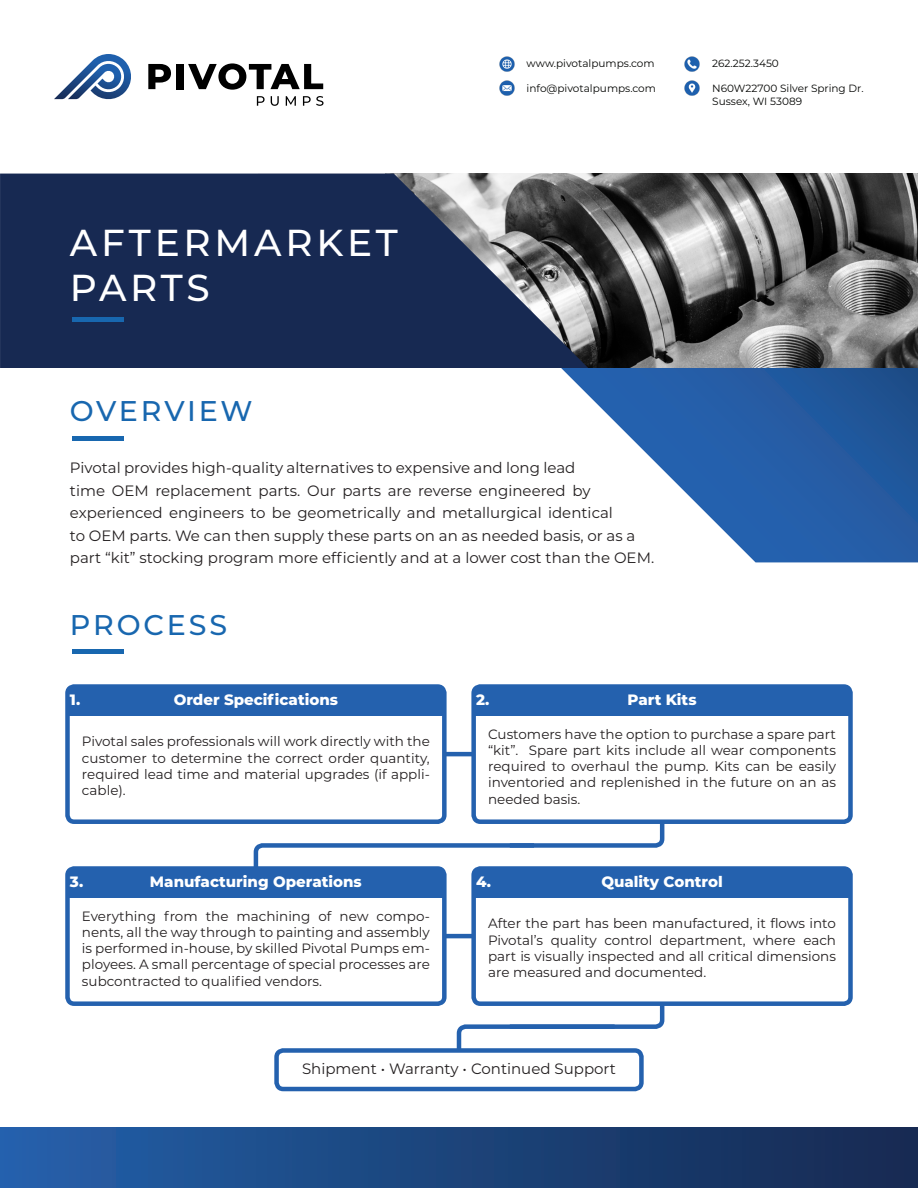
<style>
.page{position:relative;width:918px;height:1188px;background:#fff}
.page>*{position:absolute;margin:0;border:0;box-sizing:border-box;transform-origin:0 0}
.t1{font:500 37.5px "Montserrat";letter-spacing:.1em;color:#fff}
.t2{font:500 28.5px "Montserrat";letter-spacing:.1em;color:#1867af}
.t3{font:15px/22.5px "Montserrat";color:#231f20}
.t4{font:800 15px "Montserrat";color:#fff}
.t5{font:13.5px/16.2px "Montserrat";color:#231f20;text-align:justify}
.t6{font:10.5px "Montserrat";color:#040503}
</style>
<div class="page">
<svg style="left:54px;top:54px;width:77px;height:46px"></svg>
<svg style="left:148px;top:64px;width:23px;height:25px"></svg>
<div style="left:177px;top:64px;width:7px;height:25px;background:#000"></div>
<svg style="left:188px;top:63px;width:135px;height:27px"></svg>
<svg style="left:257px;top:96px;width:8px;height:10px"></svg>
<svg style="left:271px;top:96px;width:8px;height:10px"></svg>
<svg style="left:286px;top:96px;width:10px;height:10px"></svg>
<svg style="left:303px;top:96px;width:21px;height:10px"></svg>
<img style="left:684px;top:56px;width:16px;height:16px">
<img style="left:684px;top:80px;width:16px;height:16px">
<img style="left:499px;top:80px;width:16px;height:16px">
<img style="left:499px;top:56px;width:16px;height:16px">
<img style="left:588px;top:174px;width:330px;height:194px">
<svg style="left:0;top:174px;width:588px;height:194px;background:#2a3a5d"></svg>
<svg style="left:561px;top:368px;width:357px;height:194px"></svg>
<hr style="left:72px;top:318px;width:52px;height:4px;background:#1867af">
<hr style="left:72px;top:436px;width:52px;height:4px;background:#1867af">
<hr style="left:72px;top:650px;width:52px;height:4px;background:#1867af">
<div style="left:0;top:1128px;width:918px;height:60px;background:linear-gradient(to right,#2460a9,#152950)"></div>
<div style="left:274px;top:1048px;width:370px;height:43px;border:4px solid #2461ae;border-radius:7px"></div>
<div style="left:65px;top:684px;width:382px;height:140px;border:4px solid #2461ae;border-radius:7px"></div>
<div style="left:69px;top:688px;width:374px;height:27px;background:#2461ae"></div>
<div style="left:65px;top:866px;width:382px;height:140px;border:4px solid #2461ae;border-radius:7px"></div>
<div style="left:69px;top:870px;width:374px;height:27px;background:#2461ae"></div>
<div style="left:471px;top:866px;width:382px;height:140px;border:4px solid #2461ae;border-radius:7px"></div>
<div style="left:475px;top:870px;width:374px;height:27px;background:#2461ae"></div>
<div style="left:471px;top:684px;width:382px;height:140px;border:4px solid #2461ae;border-radius:7px"></div>
<div style="left:475px;top:688px;width:374px;height:27px;background:#2461ae"></div>
<svg style="left:251px;top:817px;width:416px;height:57px"></svg>
<svg style="left:454px;top:998px;width:213px;height:57px"></svg>
<hr style="left:446px;top:752px;width:26px;height:4px;background:#2461ae">
<hr style="left:446px;top:934px;width:26px;height:4px;background:#2461ae">
<p class="t1" style="left:70px;top:217px;width:329px">AFTERMARKET</p>
<p class="t1" style="left:70px;top:262px;width:141px">PARTS</p>
<p class="t2" style="left:70px;top:391px;width:184px">OVERVIEW</p>
<p class="t6" style="left:527px;top:56px;width:129px">www.pivotalpumps.com</p>
<p class="t6" style="left:527px;top:81px;width:131px">info@pivotalpumps.com</p>
<p class="t3" style="left:70px;top:456px;width:586px">Pivotal provides high-quality alternatives to expensive and long lead<br>time OEM replacement parts. Our parts are reverse engineered by experienced engineers to be geometrically and metallurgical identical<br>to OEM parts. We can then supply these parts on an as needed basis, or as a part “kit” stocking program more efficiently and at a lower cost than the OEM.</p>
<p class="t2" style="left:70px;top:605px;width:159px">PROCESS</p>
<p class="t6" style="left:712px;top:56px;width:68px">262.252.3450</p>
<p class="t6" style="left:712px;top:81px;width:153px">N60W22700 Silver Spring Dr.</p>
<p class="t6" style="left:712px;top:94px;width:91px">Sussex, WI 53089</p>
<p class="t4" style="left:70px;top:689px;width:12px">1.</p>
<p class="t4" style="left:174px;top:689px;width:166px">Order Specifications</p>
<p class="t5" style="left:82px;top:733px;width:349px">Pivotal sales professionals will work directly with the customer to determine the correct order quantity, required lead time and material upgrades (if appli&shy;cable).</p>
<p class="t4" style="left:70px;top:871px;width:15px">3.</p>
<p class="t4" style="left:150px;top:871px;width:213px">Manufacturing Operations</p>
<p class="t5" style="left:82px;top:907px;width:349px">Everything from the machining of new compo&shy;nents, all the way through to painting and assembly is performed in-house, by skilled Pivotal Pumps em&shy;ployees. A small percentage of special processes are subcontracted to qualified vendors.</p>
<p class="t4" style="left:476px;top:689px;width:15px">2.</p>
<p class="t4" style="left:628px;top:689px;width:70px">Part Kits</p>
<p class="t5" style="left:488px;top:726px;width:349px">Customers have the option to purchase a spare part “kit”. Spare part kits include all wear components required to overhaul the pump. Kits can be easily inventoried and replenished in the future on an as needed basis.</p>
<p class="t4" style="left:476px;top:871px;width:17px">4.</p>
<p class="t4" style="left:601px;top:871px;width:123px">Quality Control</p>
<p class="t5" style="left:488px;top:915px;width:349px">After the part has been manufactured, it flows into Pivotal’s quality control department, where each part is visually inspected and all critical dimensions are measured and documented.</p>
<p class="t3" style="left:302px;top:1057px;width:315px">Shipment • Warranty • Continued Support</p>
</div>
